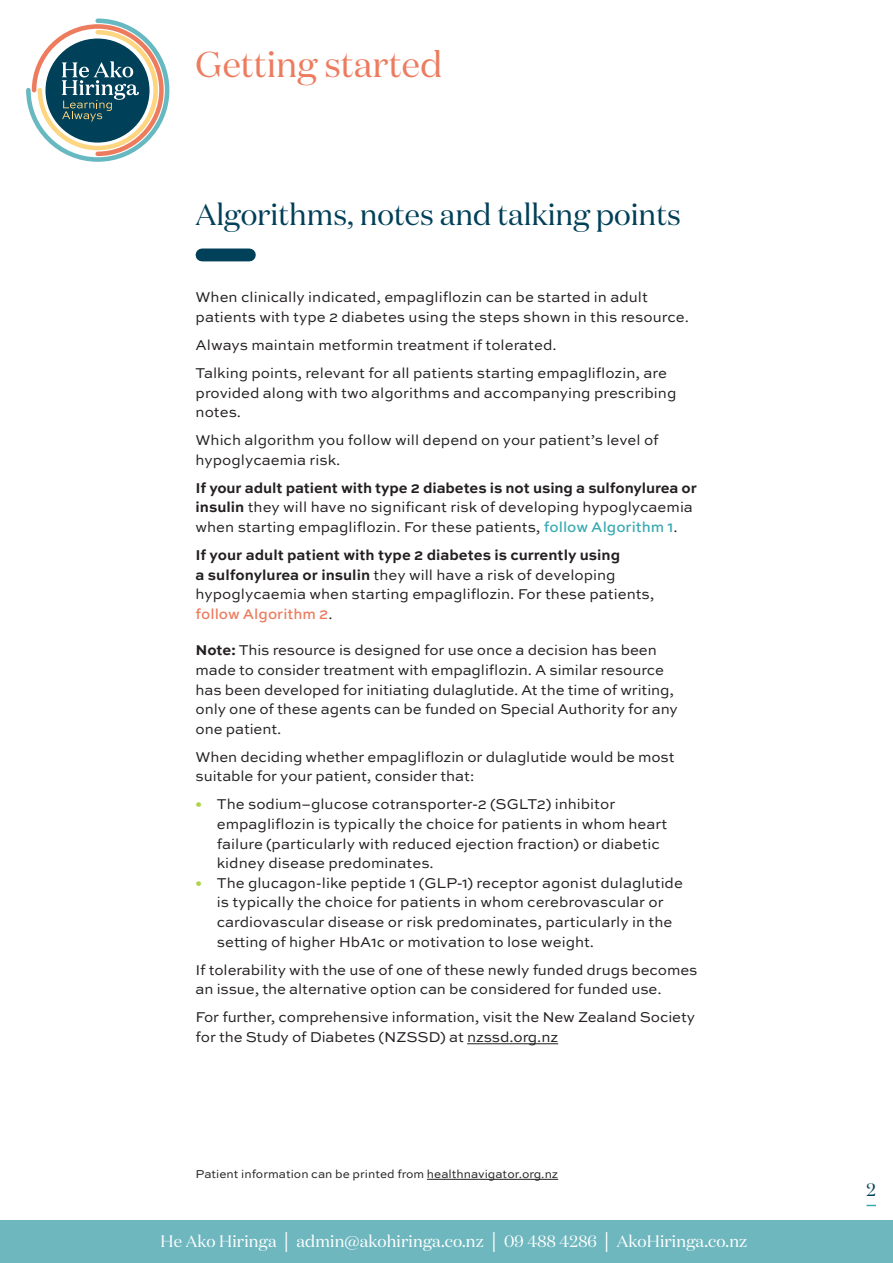
<style>
.page{position:relative;width:893px;height:1263px;background:#fff}
.page>*{position:absolute;margin:0;border:0;box-sizing:border-box;transform-origin:0 0}
.HAH_Blue_bar_Header{font:36px "Domaine Display";color:#ed7c5f}
.HAH_Noodle_Title{font:30px "Domaine Display";color:#004058}
.t1{font:18px "Domaine Display";color:#004058}
.t2{font:16.5px "Domaine Display";letter-spacing:.01em;color:#fff}
.HAH_BODY_COPY{font:15px/19.6px "Sweet Sans Pro";color:#231f20}
.HAH_BODY_COPY-2{font:12px "Sweet Sans Pro";color:#231f20}
.s1{font-weight:700}
.s2{font-weight:500;color:#3caab2}
.s3{font-weight:500;color:#ed7c5f}
.s4{font-weight:500;color:#b1d349}
.s5{font-family:"Sweet Sans Pro"}
</style>
<div class="page">
<svg style="left:26px;top:19px;width:143px;height:143px"></svg>
<hr style="left:467px;top:1043px;width:91px;height:1px;background:#231f20">
<div style="left:202px;top:248px;width:47px;height:13px;background:#004058"></div>
<hr style="left:427px;top:1179px;width:131px;height:1px;background:#231f20">
<div style="left:0;top:1220px;width:893px;height:43px;background:#6eb7bf"></div>
<p class="HAH_Blue_bar_Header" style="left:196px;top:42px;width:248px">Getting started</p>
<p class="HAH_Noodle_Title" style="left:196px;top:196px;width:487px">Algorithms, notes and talking points</p>
<p class="HAH_BODY_COPY" style="left:196px;top:287px;width:495px">When clinically indicated, empagliflozin can be started in adult patients with type 2 diabetes using the steps shown in this resource.</p>
<p class="HAH_BODY_COPY" style="left:196px;top:334px;width:363px">Always maintain metformin treatment if tolerated.</p>
<p class="HAH_BODY_COPY" style="left:196px;top:363px;width:482px">Talking points, relevant for all patients starting empagliflozin, are provided along with two algorithms and accompanying prescribing notes.</p>
<p class="HAH_BODY_COPY" style="left:196px;top:430px;width:464px">Which algorithm you follow will depend on your patient’s level of hypoglycaemia risk.</p>
<p class="HAH_BODY_COPY" style="left:196px;top:477px;width:503px"><span class="s1">If your adult patient with type 2 diabetes is not using a sulfonylurea or insulin</span> they will have no significant risk of developing hypoglycaemia when starting empagliflozin. For these patients, <span class="s2">follow Algorithm 1</span>.</p>
<p class="HAH_BODY_COPY" style="left:196px;top:545px;width:460px"><span class="s1">If your adult patient with type 2 diabetes is currently using<br>a sulfonylurea or insulin</span> they will have a risk of developing hypoglycaemia when starting empagliflozin. For these patients, <span class="s3">follow Algorithm 2</span>.</p>
<p class="HAH_BODY_COPY" style="left:196px;top:640px;width:484px"><span class="s1">Note:</span> This resource is designed for use once a decision has been made to consider treatment with empagliflozin. A similar resource has been developed for initiating dulaglutide. At the time of writing, only one of these agents can be funded on Special Authority for any one patient.</p>
<p class="HAH_BODY_COPY" style="left:196px;top:746px;width:480px">When deciding whether empagliflozin or dulaglutide would be most suitable for your patient, consider that:</p>
<p class="HAH_BODY_COPY" style="left:217px;top:794px;width:452px;text-indent:-21px"><span class="s4">•</span> The sodium–glucose cotransporter-2 (SGLT2) inhibitor empagliflozin is typically the choice for patients in whom heart failure (particularly with reduced ejection fraction) or diabetic kidney disease predominates.</p>
<p class="HAH_BODY_COPY" style="left:217px;top:872px;width:468px;text-indent:-21px"><span class="s4">•</span> The glucagon-like peptide 1 (GLP-1) receptor agonist dulaglutide is typically the choice for patients in whom cerebrovascular or cardiovascular disease or risk predominates, particularly in the setting of higher HbA1c or motivation to lose weight.</p>
<p class="HAH_BODY_COPY" style="left:196px;top:959px;width:503px">If tolerability with the use of one of these newly funded drugs becomes an issue, the alternative option can be considered for funded use.</p>
<p class="HAH_BODY_COPY" style="left:196px;top:1007px;width:501px">For further, comprehensive information, visit the New Zealand Society for the Study of Diabetes (NZSSD) at nzssd.org.nz</p>
<p class="HAH_BODY_COPY-2" style="left:196px;top:1165px;width:364px">Patient information can be printed from healthnavigator.org.nz</p>
<p class="t2" style="left:161px;top:1231px;width:588px">He Ako Hiringa <span class="s5">|</span> admin@akohiringa.co.nz <span class="s5">|</span> 09 488 4286 <span class="s5">|</span> AkoHiringa.co.nz</p>
<p class="t1" style="left:866px;top:1179px;width:11px">2</p>
</div>
